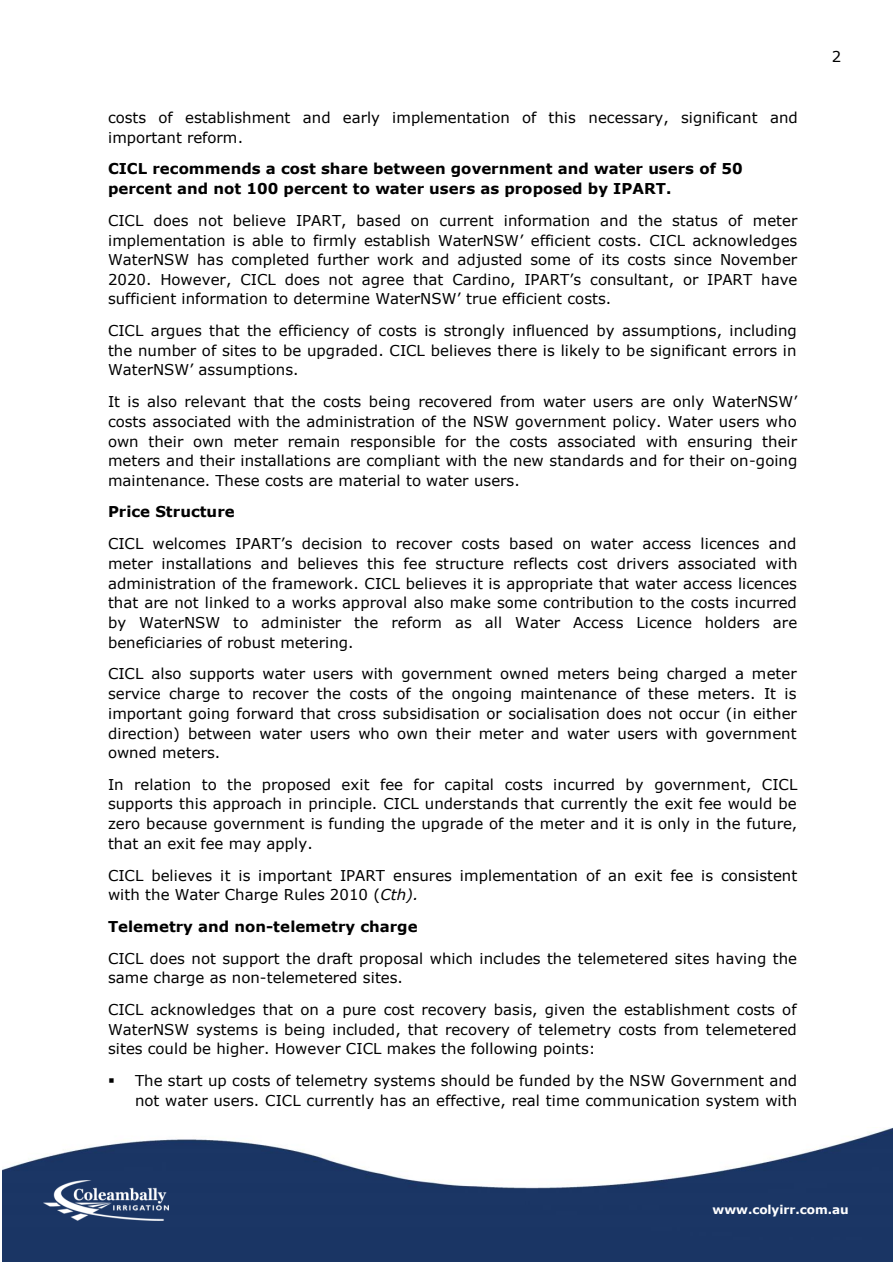
<style>
.page{position:relative;width:893px;height:1263px;background:#fff}
.page>*{position:absolute;margin:0;border:0;box-sizing:border-box;transform-origin:0 0}
.t1{font:15px/19.6px "Verdana";color:#000;text-align:justify}
.t2{font:700 15px/19.6px "Verdana";color:#000}
.t3{font:700 12px "Verdana";letter-spacing:-.005em;color:#fff}
.s1{font-style:italic}
</style>
<div class="page">
<img style="left:2px;top:1128px;width:891px;height:133px">
<img style="left:43px;top:1180px;width:126px;height:41px">
<p class="t1" style="left:108px;top:107px;width:691px">costs of establishment and early implementation of this necessary, significant and important reform.</p>
<p class="t2" style="left:108px;top:159px;width:636px">CICL recommends a cost share between government and water users of 50 percent and not 100 percent to water users as proposed by IPART.</p>
<p class="t1" style="left:108px;top:210px;width:691px">CICL does not believe IPART, based on current information and the status of meter implementation is able to firmly establish WaterNSW’ efficient costs. CICL acknowledges WaterNSW has completed further work and adjusted some of its costs since November 2020. However, CICL does not agree that Cardino, IPART’s consultant, or IPART have sufficient information to determine WaterNSW’ true efficient costs.</p>
<p class="t1" style="left:108px;top:321px;width:690px">CICL argues that the efficiency of costs is strongly influenced by assumptions, including the number of sites to be upgraded. CICL believes there is likely to be significant errors in WaterNSW’ assumptions.</p>
<p class="t1" style="left:108px;top:391px;width:691px">It is also relevant that the costs being recovered from water users are only WaterNSW’ costs associated with the administration of the NSW government policy. Water users who own their own meter remain responsible for the costs associated with ensuring their meters and their installations are compliant with the new standards and for their on-going maintenance. These costs are material to water users.</p>
<p class="t2" style="left:108px;top:502px;width:128px">Price Structure</p>
<p class="t1" style="left:108px;top:533px;width:691px">CICL welcomes IPART’s decision to recover costs based on water access licences and meter installations and believes this fee structure reflects cost drivers associated with administration of the framework. CICL believes it is appropriate that water access licences that are not linked to a works approval also make some contribution to the costs incurred by WaterNSW to administer the reform as all Water Access Licence holders are beneficiaries of robust metering.</p>
<p class="t1" style="left:108px;top:664px;width:690px">CICL also supports water users with government owned meters being charged a meter service charge to recover the costs of the ongoing maintenance of these meters. It is important going forward that cross subsidisation or socialisation does not occur (in either direction) between water users who own their meter and water users with government owned meters.</p>
<p class="t1" style="left:108px;top:774px;width:691px">In relation to the proposed exit fee for capital costs incurred by government, CICL supports this approach in principle. CICL understands that currently the exit fee would be zero because government is funding the upgrade of the meter and it is only in the future, that an exit fee may apply.</p>
<p class="t1" style="left:108px;top:865px;width:691px">CICL believes it is important IPART ensures implementation of an exit fee is consistent with the Water Charge Rules 2010 (<span class="s1">Cth).</span></p>
<p class="t2" style="left:108px;top:916px;width:311px">Telemetry and non-telemetry charge</p>
<p class="t1" style="left:108px;top:948px;width:691px">CICL does not support the draft proposal which includes the telemetered sites having the same charge as non-telemetered sites.</p>
<p class="t1" style="left:108px;top:999px;width:690px">CICL acknowledges that on a pure cost recovery basis, given the establishment costs of WaterNSW systems is being included, that recovery of telemetry costs from telemetered sites could be higher. However CICL makes the following points:</p>
<p class="t1" style="left:108px;top:1070px;width:691px;text-align:right">▪ The start up costs of telemetry systems should be funded by the NSW Government and not water users. CICL currently has an effective, real time communication system with</p>
<p class="t1" style="left:832px;top:46px;width:11px">2</p>
<p class="t3" style="left:713px;top:1202px;width:138px">www.colyirr.com.au</p>
</div>
